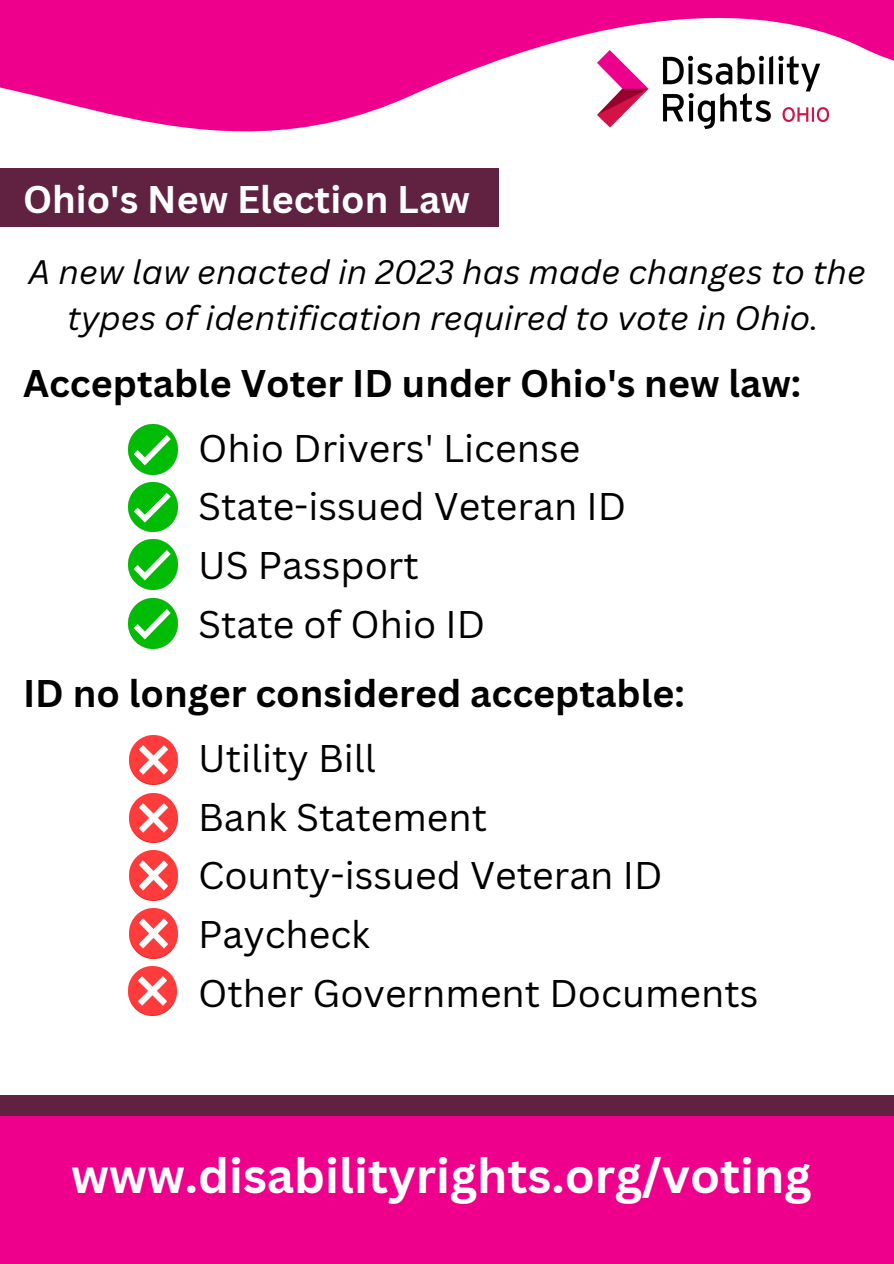
<style>
.page{position:relative;width:894px;height:1264px;background:#fff}
.page>*{position:absolute;margin:0;border:0;box-sizing:border-box;transform-origin:0 0}
.t1{font:700 48px "Canva Sans";color:#fff}
.t2{font:37.5px/58.5px "Canva Sans";color:#000}
.t3{font:700 37.5px "Canva Sans";color:#000}
.t4{font:700 37.5px "Canva Sans";color:#fff}
.t5{font:italic 33px/46.2px "Canva Sans";color:#000;text-align:center}
</style>
<div class="page">
<svg style="left:0;top:0;width:893px;height:190px"></svg>
<div style="left:0;top:1098px;width:893px;height:165px;background:#ee008d"></div>
<div style="left:0;top:168px;width:498px;height:59px;background:#612141"></div>
<img style="left:129px;top:735px;width:49px;height:49px">
<img style="left:128px;top:425px;width:50px;height:49px">
<img style="left:128px;top:482px;width:50px;height:49px">
<img style="left:128px;top:540px;width:50px;height:49px">
<img style="left:128px;top:598px;width:50px;height:50px">
<img style="left:129px;top:793px;width:49px;height:49px">
<img style="left:129px;top:850px;width:49px;height:50px">
<img style="left:129px;top:908px;width:49px;height:50px">
<img style="left:128px;top:966px;width:49px;height:49px">
<div style="left:0;top:1095px;width:892px;height:20px;background:#612141"></div>
<p class="t4" style="left:23px;top:173px;width:448px">Ohio's New Election Law</p>
<p class="t5" style="left:28px;top:248px;width:838px">A new law enacted in 2023 has made changes to the types of identification required to vote in Ohio.</p>
<p class="t3" style="left:23px;top:357px;width:779px">Acceptable Voter ID under Ohio's new law:</p>
<p class="t2" style="left:198px;top:418px;width:429px">Ohio Drivers' License<br>State-issued Veteran ID<br>US Passport<br>State of Ohio ID</p>
<p class="t3" style="left:23px;top:667px;width:663px">ID no longer considered acceptable:</p>
<p class="t2" style="left:198px;top:728px;width:561px">Utility Bill<br>Bank Statement<br>County-issued Veteran ID<br>Paycheck<br>Other Government Documents</p>
<p class="t1" style="left:71px;top:1141px;width:741px">www.disabilityrights.org/voting</p>
</div>
